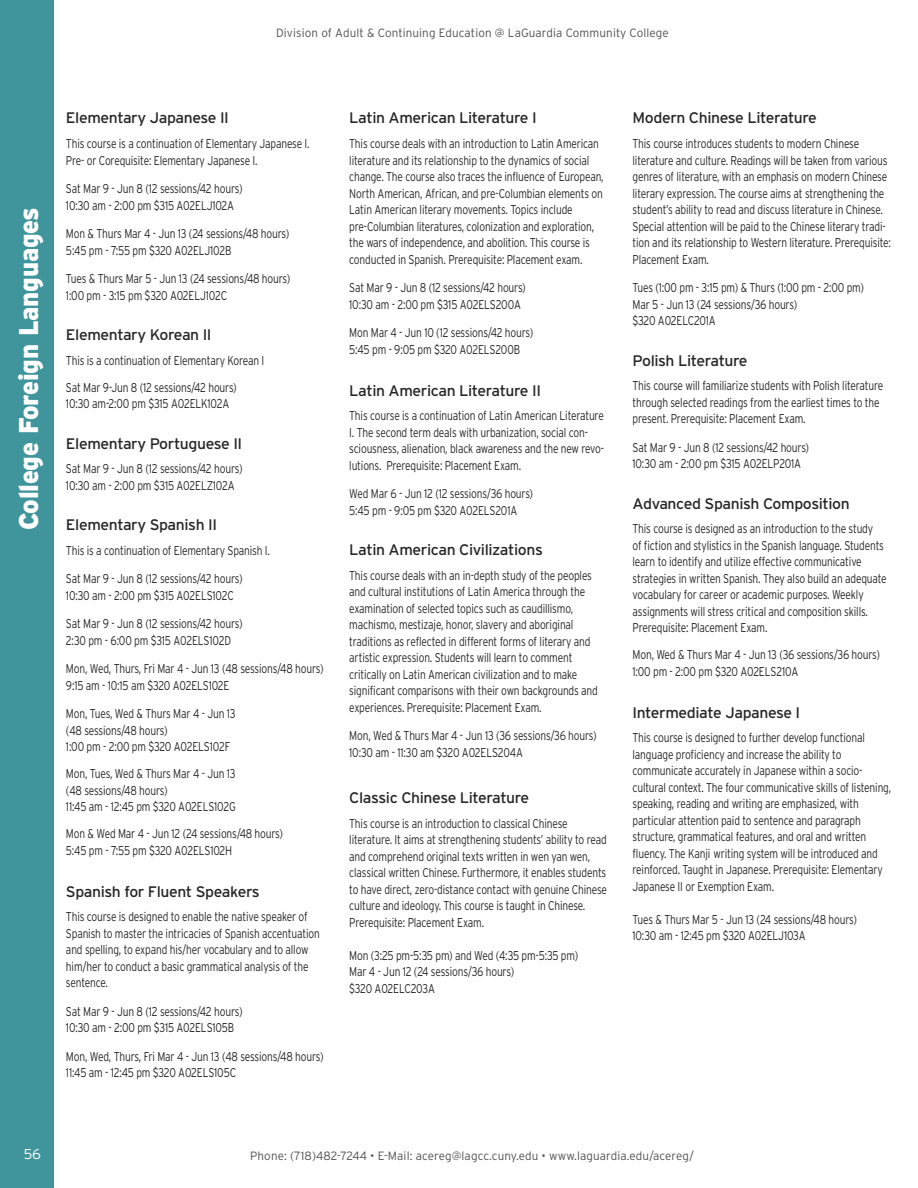
<style>
.page{position:relative;width:918px;height:1188px;background:#fff}
.page>*{position:absolute;margin:0;border:0;box-sizing:border-box;transform-origin:0 0}
.t1{font:900 27px "Interstate";letter-spacing:-.01em;color:#fff;scale:.95 1}
.t2{font:15.3px "Interstate";letter-spacing:-.025em;color:#272627}
.t3{font:300 14.25px "Interstate";color:#fff}
.t4{font:300 12.75px/16.5px "Interstate";letter-spacing:-.015em;color:#272627;scale:.8 1}
.t5{font:300 12px "Interstate";letter-spacing:.01em;color:#525152}
</style>
<div class="page">
<div style="left:0;top:0;width:54px;height:1188px;background:#40959c"></div>
<p class="t5" style="left:276px;top:25px;width:394px">Division of Adult &amp; Continuing Education @ LaGuardia Community College</p>
<h1 class="t1" style="left:13px;top:530px;width:342px;rotate:-90deg">College Foreign Languages</h1>
<p class="t2" style="left:66px;top:109px;width:164px">Elementary Japanese II</p>
<p class="t4" style="left:66px;top:135px;width:306px">This course is a continuation of Elementary Japanese I.<br>Pre- or Corequisite: Elementary Japanese I.</p>
<p class="t4" style="left:66px;top:180px;width:222px">Sat Mar 9 - Jun 8 (12 sessions/42 hours)<br>10:30 am - 2:00 pm $315 A02ELJ102A</p>
<p class="t4" style="left:66px;top:225px;width:281px">Mon &amp; Thurs Mar 4 - Jun 13 (24 sessions/48 hours)<br>5:45 pm - 7:55 pm $320 A02ELJ102B</p>
<p class="t4" style="left:66px;top:270px;width:282px">Tues &amp; Thurs Mar 5 - Jun 13 (24 sessions/48 hours)<br>1:00 pm - 3:15 pm $320 A02ELJ102C</p>
<p class="t2" style="left:66px;top:326px;width:147px">Elementary Korean II</p>
<p class="t4" style="left:66px;top:347px;width:249px;line-height:27px">This is a continuation of Elementary Korean I<br>Sat Mar 9-Jun 8 (12 sessions/42 hours)</p>
<p class="t4" style="left:66px;top:396px;width:206px">10:30 am-2:00 pm $315 A02ELK102A</p>
<p class="t2" style="left:66px;top:434px;width:178px">Elementary Portuguese II</p>
<p class="t4" style="left:66px;top:461px;width:222px">Sat Mar 9 - Jun 8 (12 sessions/42 hours)<br>10:30 am - 2:00 pm $315 A02ELZ102A</p>
<p class="t2" style="left:66px;top:516px;width:153px">Elementary Spanish II</p>
<p class="t4" style="left:66px;top:542px;width:256px">This is a continuation of Elementary Spanish I.</p>
<p class="t4" style="left:66px;top:571px;width:222px">Sat Mar 9 - Jun 8 (12 sessions/42 hours)<br>10:30 am - 2:00 pm $315 A02ELS102C</p>
<p class="t4" style="left:66px;top:616px;width:222px">Sat Mar 9 - Jun 8 (12 sessions/42 hours)<br>2:30 pm - 6:00 pm $315 A02ELS102D</p>
<p class="t4" style="left:66px;top:661px;width:324px">Mon, Wed, Thurs, Fri Mar 4 - Jun 13 (48 sessions/48 hours)<br>9:15 am - 10:15 am $320 A02ELS102E</p>
<p class="t4" style="left:66px;top:706px;width:214px">Mon, Tues, Wed &amp; Thurs Mar 4 - Jun 13 (48 sessions/48 hours)<br>1:00 pm - 2:00 pm $320 A02ELS102F</p>
<p class="t4" style="left:66px;top:766px;width:214px">Mon, Tues, Wed &amp; Thurs Mar 4 - Jun 13 (48 sessions/48 hours)<br>11:45 am - 12:45 pm $320 A02ELS102G</p>
<p class="t4" style="left:66px;top:826px;width:273px">Mon &amp; Wed Mar 4 - Jun 12 (24 sessions/48 hours)<br>5:45 pm - 7:55 pm $320 A02ELS102H</p>
<p class="t2" style="left:66px;top:883px;width:195px">Spanish for Fluent Speakers</p>
<p class="t4" style="left:66px;top:909px;width:319px">This course is designed to enable the native speaker of Spanish to master the intricacies of Spanish accentuation and spelling, to expand his/her vocabulary and to allow him/her to conduct a basic grammatical analysis of the sentence.</p>
<p class="t4" style="left:66px;top:1003px;width:222px">Sat Mar 9 - Jun 8 (12 sessions/42 hours)<br>10:30 am - 2:00 pm $315 A02ELS105B</p>
<p class="t4" style="left:66px;top:1048px;width:324px">Mon, Wed, Thurs, Fri Mar 4 - Jun 13 (48 sessions/48 hours)<br>11:45 am - 12:45 pm $320 A02ELS105C</p>
<p class="t2" style="left:349px;top:109px;width:189px">Latin American Literature I</p>
<p class="t4" style="left:349px;top:135px;width:320px">This course deals with an introduction to Latin American literature and its relationship to the dynamics of social change. The course also traces the influence of European, North American, African, and pre-Columbian elements on Latin American literary movements. Topics include pre-Columbian literatures, colonization and exploration, the wars of independence, and abolition. This course is conducted in Spanish. Prerequisite: Placement exam.</p>
<p class="t4" style="left:349px;top:279px;width:222px">Sat Mar 9 - Jun 8 (12 sessions/42 hours)<br>10:30 am - 2:00 pm $315 A02ELS200A</p>
<p class="t4" style="left:349px;top:324px;width:232px">Mon Mar 4 - Jun 10 (12 sessions/42 hours)<br>5:45 pm - 9:05 pm $320 A02ELS200B</p>
<p class="t2" style="left:349px;top:381px;width:193px">Latin American Literature II</p>
<p class="t4" style="left:349px;top:408px;width:320px">This course is a continuation of Latin American Literature I. The second term deals with urbanization, social con&shy;sciousness, alienation, black awareness and the new revo&shy;lutions. Prerequisite: Placement Exam.</p>
<p class="t4" style="left:349px;top:486px;width:231px">Wed Mar 6 - Jun 12 (12 sessions/36 hours)<br>5:45 pm - 9:05 pm $320 A02ELS201A</p>
<p class="t2" style="left:349px;top:541px;width:195px">Latin American Civilizations</p>
<p class="t4" style="left:349px;top:567px;width:312px">This course deals with an in-depth study of the peoples and cultural institutions of Latin America through the examination of selected topics such as caudillismo, machismo, mestizaje, honor, slavery and aboriginal traditions as reflected in different forms of literary and artistic expression. Students will learn to comment critically on Latin American civilization and to make significant comparisons with their own backgrounds and experiences. Prerequisite: Placement Exam.</p>
<p class="t4" style="left:349px;top:728px;width:311px">Mon, Wed &amp; Thurs Mar 4 - Jun 13 (36 sessions/36 hours)<br>10:30 am - 11:30 am $320 A02ELS204A</p>
<p class="t2" style="left:349px;top:789px;width:182px">Classic Chinese Literature</p>
<p class="t4" style="left:349px;top:815px;width:324px">This course is an introduction to classical Chinese literature. It aims at strengthening students’ ability to read and comprehend original texts written in wen yan wen, classical written Chinese. Furthermore, it enables students to have direct, zero-distance contact with genuine Chinese culture and ideology. This course is taught in Chinese.<br>Prerequisite: Placement Exam.</p>
<p class="t4" style="left:349px;top:947px;width:288px">Mon (3:25 pm-5:35 pm) and Wed (4:35 pm-5:35 pm)<br>Mar 4 - Jun 12 (24 sessions/36 hours)<br>$320 A02ELC203A</p>
<p class="t2" style="left:633px;top:109px;width:186px">Modern Chinese Literature</p>
<p class="t4" style="left:633px;top:135px;width:325px">This course introduces students to modern Chinese literature and culture. Readings will be taken from various genres of literature, with an emphasis on modern Chinese literary expression. The course aims at strengthening the student’s ability to read and discuss literature in Chinese.<br>Special attention will be paid to the Chinese literary tradi&shy;tion and its relationship to Western literature. Prerequisite:<br>Placement Exam.</p>
<p class="t4" style="left:633px;top:279px;width:291px">Tues (1:00 pm - 3:15 pm) &amp; Thurs (1:00 pm - 2:00 pm)<br>Mar 5 - Jun 13 (24 sessions/36 hours)<br>$320 A02ELC201A</p>
<p class="t2" style="left:633px;top:351px;width:117px">Polish Literature</p>
<p class="t4" style="left:633px;top:378px;width:315px">This course will familiarize students with Polish literature through selected readings from the earliest times to the present. Prerequisite: Placement Exam.</p>
<p class="t4" style="left:633px;top:439px;width:222px">Sat Mar 9 - Jun 8 (12 sessions/42 hours)<br>10:30 am - 2:00 pm $315 A02ELP201A</p>
<p class="t2" style="left:633px;top:494px;width:219px">Advanced Spanish Composition</p>
<p class="t4" style="left:633px;top:521px;width:319px">This course is designed as an introduction to the study<br>of fiction and stylistics in the Spanish language. Students learn to identify and utilize effective communicative strategies in written Spanish. They also build an adequate vocabulary for career or academic purposes. Weekly assignments will stress critical and composition skills.<br>Prerequisite: Placement Exam.</p>
<p class="t4" style="left:633px;top:647px;width:311px">Mon, Wed &amp; Thurs Mar 4 - Jun 13 (36 sessions/36 hours)<br>1:00 pm - 2:00 pm $320 A02ELS210A</p>
<p class="t2" style="left:633px;top:704px;width:169px">Intermediate Japanese I</p>
<p class="t4" style="left:633px;top:730px;width:325px">This course is designed to further develop functional language proficiency and increase the ability to communicate accurately in Japanese within a socio&shy;cultural context. The four communicative skills of listening, speaking, reading and writing are emphasized, with particular attention paid to sentence and paragraph structure, grammatical features, and oral and written fluency. The Kanji writing system will be introduced and reinforced. Taught in Japanese. Prerequisite: Elementary Japanese II or Exemption Exam.</p>
<p class="t4" style="left:633px;top:911px;width:282px">Tues &amp; Thurs Mar 5 - Jun 13 (24 sessions/48 hours)<br>10:30 am - 12:45 pm $320 A02ELJ103A</p>
<p class="t3" style="left:24px;top:1146px;width:19px">56</p>
<p class="t5" style="left:250px;top:1149px;width:445px">Phone: (718)482-7244 • E-Mail: acereg@lagcc.cuny.edu • www.laguardia.edu/acereg/</p>
</div>
